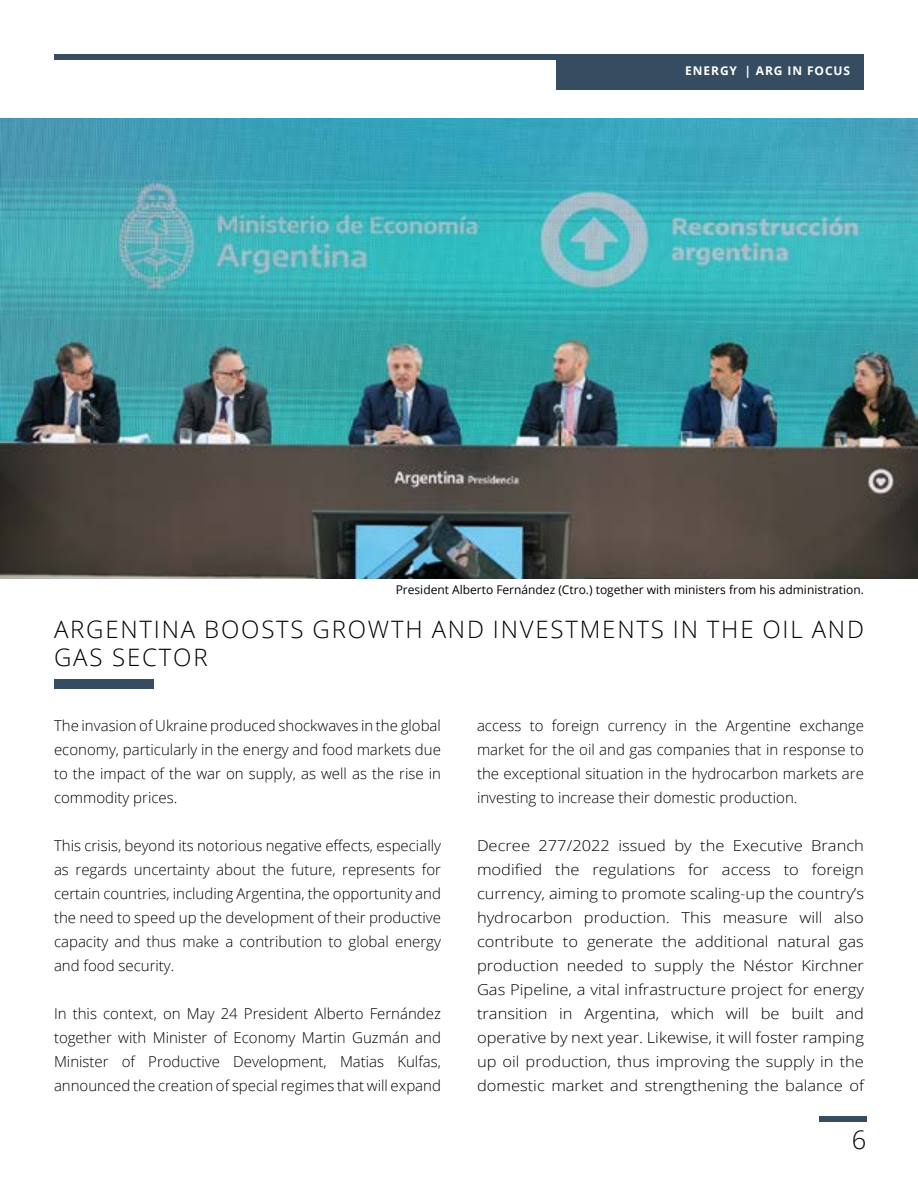
<style>
.page{position:relative;width:918px;height:1188px;background:#fff}
.page>*{position:absolute;margin:0;border:0;box-sizing:border-box;transform-origin:0 0}
.t1{font:300 25.5px "Open Sans";color:#000}
.t2{font:300 24px/28.8px "Open Sans";letter-spacing:.075em;color:#000}
.t3{font:300 15px/24px "Open Sans";color:#000;text-align:justify}
.t4{font:300 15px/24px "Open Sans";color:#000;text-align:justify;scale:1.1 1}
.t5{font:12px "Open Sans";color:#000}
.t6{font:700 12px "Open Sans";letter-spacing:.075em;color:#fff}
</style>
<div class="page">
<div style="left:54px;top:54px;width:810px;height:5px;background:#364d61"></div>
<div style="left:556px;top:54px;width:308px;height:36px;background:#364d61"></div>
<div style="left:819px;top:1116px;width:47px;height:5px;background:#364d61"></div>
<img style="left:0;top:118px;width:918px;height:461px">
<div style="left:54px;top:680px;width:100px;height:9px;background:#364d61"></div>
<p class="t6" style="left:685px;top:62px;width:166px">EN ERGY | ARG IN FOCUS</p>
<p class="t5" style="left:396px;top:582px;width:470px">President Alberto Fernández (Ctro.) together with ministers from his administration.</p>
<h2 class="t2" style="left:54px;top:614px;width:812px">ARGENTINA BOOSTS GROWTH AND INVESTMENTS IN THE OIL AND<br>GAS SECTOR</h2>
<p class="t3" style="left:54px;top:713px;width:389px">The invasion of Ukraine produced shockwaves in the global economy, particularly in the energy and food markets due to the impact of the war on supply, as well as the rise in commodity prices.</p>
<p class="t3" style="left:54px;top:833px;width:389px">This crisis, beyond its notorious negative effects, especially as regards uncertainty about the future, represents for certain countries, including Argentina, the opportunity and the need to speed up the development of their productive capacity and thus make a contribution to global energy and food security.</p>
<p class="t3" style="left:54px;top:1001px;width:389px">In this context, on May 24 President Alberto Fernández together with Minister of Economy Martin Guzmán and Minister of Productive Development, Matias Kulfas, announced the creation of special regimes that will expand</p>
<p class="t3" style="left:477px;top:713px;width:389px">access to foreign currency in the Argentine exchange market for the oil and gas companies that in response to the exceptional situation in the hydrocarbon markets are investing to increase their domestic production.</p>
<p class="t4" style="left:477px;top:833px;width:353px">Decree 277/2022 issued by the Executive Branch modified the regulations for access to foreign currency, aiming to promote scaling-up the country’s hydrocarbon production. This measure will also contribute to generate the additional natural gas production needed to supply the Néstor Kirchner Gas Pipeline, a vital infrastructure project for energy transition in Argentina, which will be built and operative by next year. Likewise, it will foster ramping up oil production, thus improving the supply in the domestic market and strengthening the balance of</p>
<h1 class="t1" style="left:852px;top:1122px;width:16px">6</h1>
</div>
